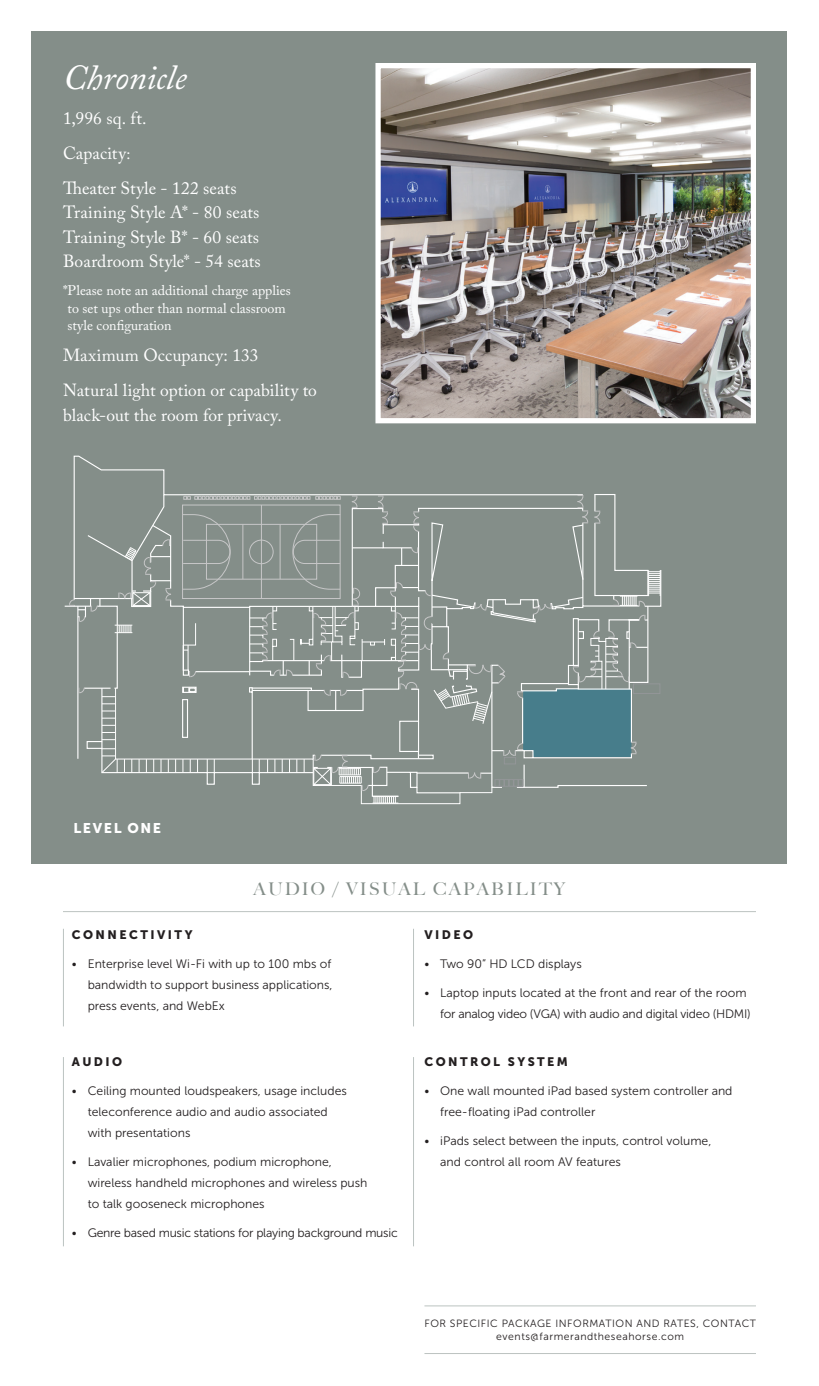
<style>
.page{position:relative;width:819px;height:1386px;background:#fff}
.page>*{position:absolute;margin:0;border:0;box-sizing:border-box;transform-origin:0 0}
.t1{font:italic 35px "Adobe Caslon Pro";letter-spacing:-.01em;color:#fff}
.t2{font:17.5px/35px "Adobe Caslon Pro";letter-spacing:.005em;color:#fff}
.t3{font:500 17.5px "Big Caslon";letter-spacing:.12em;color:#848e89}
.t4{font:14px/17.5px "Adobe Caslon Pro";color:#fff}
.t5{font:14px "Museo Sans 900";letter-spacing:.115em;color:#fff}
.t6{font:12.25px/21px "Museo Sans 300";color:#231f20}
.t7{font:12.25px/21px "Museo Sans 300";letter-spacing:-.02em;color:#231f20}
.t8{font:12.25px "Museo Sans 900";letter-spacing:.2em;color:#231f20}
.t9{font:10.5px/14px "Museo Sans 300";letter-spacing:.05em;color:#231f20;text-align:center}
.s1{font-size:15.75px}
</style>
<div class="page">
<div style="left:32px;top:32px;width:756px;height:832px;background:#848e89"></div>
<hr style="left:413px;top:929px;width:1px;height:97px;background:#bcc3c1">
<hr style="left:63px;top:929px;width:1px;height:97px;background:#bcc3c1">
<hr style="left:413px;top:1057px;width:1px;height:189px;background:#bcc3c1">
<hr style="left:63px;top:1057px;width:1px;height:189px;background:#bcc3c1">
<img style="left:381px;top:69px;width:369px;height:348px">
<div style="left:375px;top:63px;width:381px;height:360px;border:5px solid #fff"></div>
<svg style="left:73px;top:455px;width:92px;height:38px"></svg>
<svg style="left:64px;top:493px;width:598px;height:311px"></svg>
<hr style="left:63px;top:911px;width:693px;height:1px;background:#bcc3c1">
<hr style="left:424px;top:1305px;width:332px;height:1px;background:#bcc3c1">
<hr style="left:424px;top:1353px;width:332px;height:1px;background:#bcc3c1">
<h1 class="t1" style="left:63px;top:56px;width:125px">Chronicle</h1>
<h2 class="t2" style="left:63px;top:100px;width:175px">1,996 sq. ft.<br>Capacity<span class="s1">:<br></span>Theater Style - 122 seats</h2>
<h2 class="t2" style="left:63px;top:200px;width:199px;line-height:24.5px;text-align:justify">Training Style A* - 80 seats Training Style B* - 60 seats Boardroom Style* - 54 seats</h2>
<p class="t4" style="left:68px;top:282px;width:225px;text-indent:-5px">*Please note an additional charge applies to set ups other than normal classroom style configuration</p>
<h2 class="t2" style="left:63px;top:337px;width:255px">Maximum Occupancy: 133<br>Natural light option or capability to</h2>
<h2 class="t2" style="left:63px;top:397px;width:220px">black-out the room for privacy.</h2>
<p class="t5" style="left:74px;top:820px;width:89px">LEVEL ONE</p>
<h2 class="t3" style="left:254px;top:875px;width:313px">AUDIO / VISUAL CAPABILITY</h2>
<p class="t8" style="left:72px;top:928px;width:122px">CONNECTIVITY</p>
<p class="t6" style="left:88px;top:953px;width:246px;text-align:justify;text-indent:-16px">• Enterprise level Wi-Fi with up to 100 mbs of bandwidth to support business applications, press events, and WebEx</p>
<p class="t8" style="left:72px;top:1055px;width:52px">AUDIO</p>
<p class="t6" style="left:88px;top:1080px;width:261px;text-indent:-16px">• Ceiling mounted loudspeakers, usage includes teleconference audio and audio associated with presentations</p>
<p class="t6" style="left:88px;top:1151px;width:281px;text-indent:-16px">• Lavalier microphones, podium microphone, wireless handheld microphones and wireless push to talk gooseneck microphones</p>
<p class="t7" style="left:72px;top:1222px;width:327px">• Genre based music stations for playing background music</p>
<p class="t8" style="left:424px;top:928px;width:50px">VIDEO</p>
<p class="t6" style="left:424px;top:953px;width:159px">• Two 90” HD LCD displays</p>
<p class="t7" style="left:440px;top:982px;width:312px;text-indent:-16px">• Laptop inputs located at the front and rear of the room for analog video (VGA) with audio and digital video (HDMI)</p>
<p class="t8" style="left:424px;top:1055px;width:145px">CONTROL SYSTEM</p>
<p class="t6" style="left:440px;top:1080px;width:294px;text-indent:-16px">• One wall mounted iPad based system controller and free-floating iPad controller</p>
<p class="t6" style="left:440px;top:1130px;width:273px;text-indent:-16px">• iPads select between the inputs, control volume, and control all room AV features</p>
<p class="t9" style="left:424px;top:1316px;width:333px">FOR SPECIFIC PACKAGE INFORMATION AND RATES, CONTACT events@farmerandtheseahorse.com</p>
</div>
